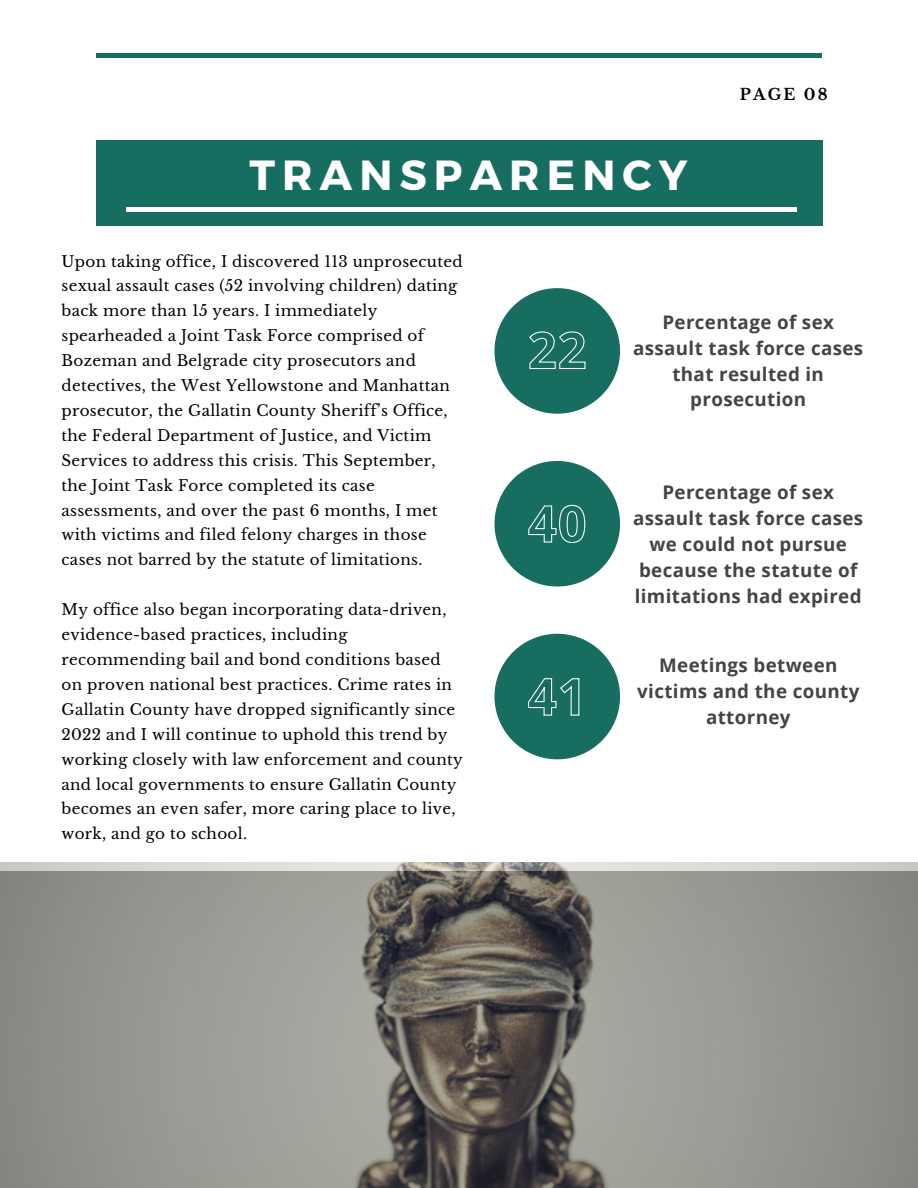
<style>
.page{position:relative;width:918px;height:1188px;background:#fff}
.page>*{position:absolute;margin:0;border:0;box-sizing:border-box;transform-origin:0 0}
.t1{font:700 42.15px "Montserrat";letter-spacing:.17em;color:#fff}
.t2{font:700 18.75px/25.8px "Open Sans";letter-spacing:.02em;color:#444440;text-align:center}
.t3{font:700 15.6px "Libre Baskerville";letter-spacing:.14em;color:#000}
.t4{font:15.15px/24.9px "Libre Baskerville";letter-spacing:.02em;color:#000}
</style>
<div class="page">
<img style="left:0;top:862px;width:918px;height:326px">
<div style="left:96px;top:53px;width:725px;height:5px;background:#186d61"></div>
<svg style="left:494px;top:461px;width:126px;height:126px"></svg>
<svg style="left:494px;top:288px;width:126px;height:126px"></svg>
<svg style="left:494px;top:634px;width:126px;height:125px"></svg>
<div style="left:96px;top:141px;width:727px;height:84px;background:#186d61"></div>
<hr style="left:126px;top:208px;width:671px;height:3px;background:#fff">
<p class="t1" style="left:249px;top:147px;width:439px">TRANSPARENCY</p>
<h3 class="t3" style="left:740px;top:85px;width:90px">PAGE 08</h3>
<p class="t4" style="left:62px;top:249px;width:403px">Upon taking office, I discovered 113 unprosecuted sexual assault cases (52 involving children) dating back more than 15 years. I immediately spearheaded a Joint Task Force comprised of Bozeman and Belgrade city prosecutors and detectives, the West Yellowstone and Manhattan prosecutor, the Gallatin County Sheriff’s Office, the Federal Department of Justice, and Victim Services to address this crisis. This September, the Joint Task Force completed its case assessments, and over the past 6 months, I met with victims and filed felony charges in those cases not barred by the statute of limitations.</p>
<p class="t4" style="left:62px;top:597px;width:403px">My office also began incorporating data-driven, evidence-based practices, including recommending bail and bond conditions based on proven national best practices. Crime rates in Gallatin County have dropped significantly since 2022 and I will continue to uphold this trend by working closely with law enforcement and county and local governments to ensure Gallatin County becomes an even safer, more caring place to live, work, and go to school.</p>
<p class="t2" style="left:633px;top:309px;width:232px">Percentage of sex assault task force cases that resulted in prosecution</p>
<p class="t2" style="left:633px;top:479px;width:232px">Percentage of sex assault task force cases we could not pursue because the statute of limitations had expired</p>
<p class="t2" style="left:637px;top:652px;width:224px">Meetings between victims and the county attorney</p>
</div>
